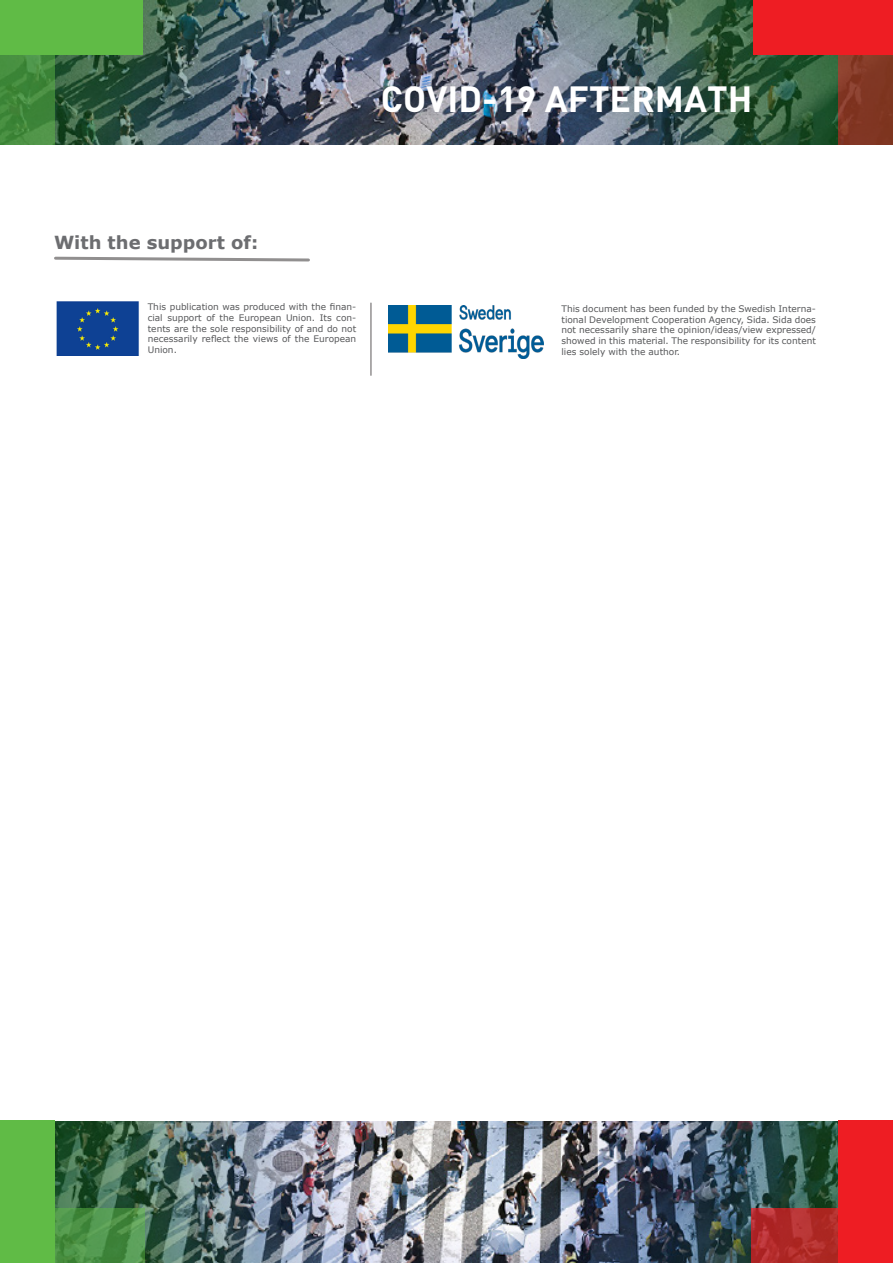
<style>
.page{position:relative;width:893px;height:1263px;background:#fff}
.page>*{position:absolute;margin:0;border:0;box-sizing:border-box;transform-origin:0 0}
.t1{font:36px "DIN Pro Bol";color:#fff}
.t2{font:700 18px "Verdana";color:#6c6d70}
.t3{font:9px/10.8px "Verdana";color:#57585a;text-align:justify}
</style>
<div class="page">
<img style="left:54px;top:1121px;width:785px;height:142px">
<img style="left:54px;top:0;width:785px;height:144px">
<div style="left:0;top:0;width:142px;height:54px;background:#60bb46"></div>
<svg style="left:0;top:54px;width:54px;height:90px;background:#438a3d"></svg>
<div style="left:754px;top:0;width:139px;height:54px;background:#ee1d23"></div>
<svg style="left:839px;top:54px;width:54px;height:90px;background:#833724"></svg>
<div style="left:839px;top:1121px;width:54px;height:142px;background:#ee1d23"></div>
<svg style="left:751px;top:1209px;width:88px;height:54px;background:#b22b2a"></svg>
<div style="left:0;top:1121px;width:54px;height:142px;background:#60bb46"></div>
<svg style="left:54px;top:1209px;width:90px;height:54px;background:#4d9248"></svg>
<svg style="left:54px;top:256px;width:256px;height:6px"></svg>
<img style="left:56px;top:302px;width:83px;height:53px">
<img style="left:388px;top:305px;width:156px;height:54px">
<hr style="left:370px;top:303px;width:2px;height:72px;background:#231f20">
<p class="t2" style="left:54px;top:230px;width:206px">With the support of:</p>
<p class="t1" style="left:381px;top:75px;width:373px">COVID-19 AFTERMATH</p>
<p class="t3" style="left:148px;top:301px;width:210px">This publication was produced with the finan&shy;cial support of the European Union. Its con&shy;tents are the sole responsibility of and do not necessarily reflect the views of the European Union.</p>
<p class="t3" style="left:561px;top:303px;width:256px">This document has been funded by the Swedish Interna&shy;tional Development Cooperation Agency, Sida. Sida does not necessarily share the opinion/ideas/view expressed/ showed in this material. The responsibility for its content lies solely with the author.</p>
</div>
